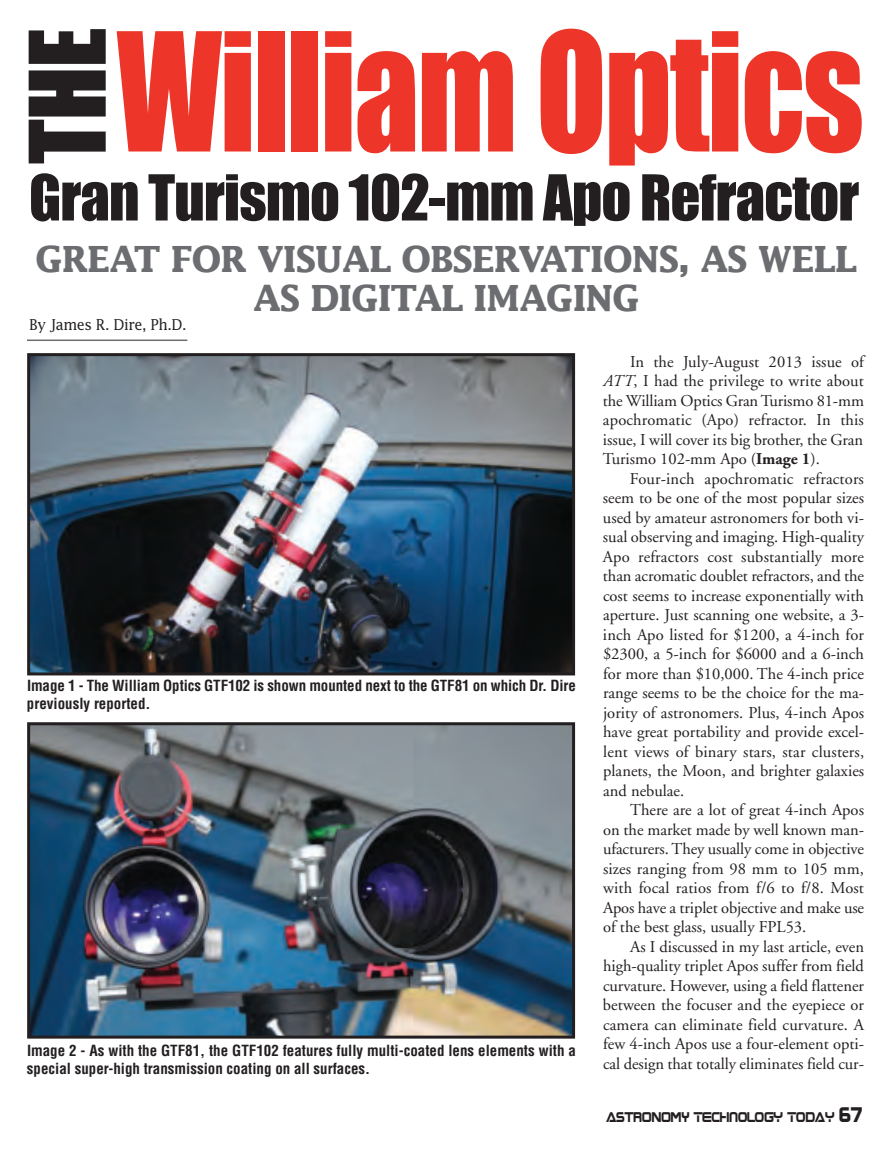
<style>
.page{position:relative;width:891px;height:1161px;background:#fff}
.page>*{position:absolute;margin:0;border:0;box-sizing:border-box;transform-origin:0 0}
.t1{font:152.25px "Impact";letter-spacing:-.015em;color:#ee3529;scale:.85 1}
.t2{font:97.5px "Impact";color:#231f20}
.t3{font:58.5px "Impact";letter-spacing:-.015em;color:#231f20}
.t4{font:700 36px/39px "Lucida";letter-spacing:-.025em;color:#6c6d70;text-align:center;scale:.96 1}
.t5{font:16.5px/19.5px "Adobe Garamond";color:#231f20;text-align:justify}
.t6{font:700 condensed 15px/18px "Helvetica";color:#231f20}
.t7{font:15px "Lucida";letter-spacing:-.025em;color:#231f20;scale:.95 1}
.t8{font:11.4px "Boom Box";color:#231f20;scale:.9 1}
.s1{font-style:italic}
.s2{font-weight:700}
.s3{font-size:17.1px}
</style>
<div class="page">
<hr style="left:27px;top:340px;width:160px;height:1px;background:#6c6d70">
<img style="left:31px;top:357px;width:540px;height:314px">
<div style="left:27px;top:353px;width:548px;height:322px;border:3px solid #231f20"></div>
<img style="left:31px;top:726px;width:540px;height:309px">
<div style="left:27px;top:722px;width:548px;height:317px;border:3px solid #231f20"></div>
<h1 class="t1" style="left:117px;top:10px;width:881px">William Optics</h1>
<h3 class="t3" style="left:29px;top:166px;width:832px">Gran Turismo 102-mm Apo Refractor</h3>
<h2 class="t2" style="left:15px;top:164px;width:138px;rotate:-90deg">THE</h2>
<h3 class="t4" style="left:35px;top:240px;width:858px">GREAT FOR VISUAL OBSERVATIONS, AS WELL<br>AS DIGITAL IMAGING</h3>
<p class="t7" style="left:29px;top:316px;width:167px">By James R. Dire, Ph.D.</p>
<p class="t6" style="left:27px;top:677px;width:550px">Image 1 - The William Optics GTF102 is shown mounted next to the GTF81 on which Dr. Dire previously reported.</p>
<p class="t6" style="left:27px;top:1042px;width:550px">Image 2 - As with the GTF81, the GTF102 features fully multi-coated lens elements with a special super-high transmission coating on all surfaces.</p>
<p class="t5" style="left:603px;top:353px;width:263px;text-indent:27px">In the July-August 2013 issue of <span class="s1">ATT</span>, I had the privilege to write about the William Optics Gran Turismo 81-mm apochromatic (Apo) refractor. In this issue, I will cover its big brother, the Gran Turismo 102-mm Apo (<span class="s2">Image 1</span>).</p>
<p class="t5" style="left:603px;top:470px;width:263px;text-indent:27px">Four-inch apochromatic refractors seem to be one of the most popular sizes used by amateur astronomers for both vi&shy;sual observing and imaging. High-quality Apo refractors cost substantially more than acromatic doublet refractors, and the cost seems to increase exponentially with aperture. Just scanning one website, a 3- inch Apo listed for $1200, a 4-inch for $2300, a 5-inch for $6000 and a 6-inch for more than $10,000. The 4-inch price range seems to be the choice for the ma&shy;jority of astronomers. Plus, 4-inch Apos have great portability and provide excel&shy;lent views of binary stars, star clusters, planets, the Moon, and brighter galaxies and nebulae.</p>
<p class="t5" style="left:603px;top:802px;width:263px;text-indent:27px">There are a lot of great 4-inch Apos on the market made by well known man&shy;ufacturers. They usually come in objective sizes ranging from 98 mm to 105 mm, with focal ratios from f/6 to f/8. Most Apos have a triplet objective and make use of the best glass, usually FPL53.</p>
<p class="t5" style="left:603px;top:938px;width:263px;text-indent:27px">As I discussed in my last article, even high-quality triplet Apos suffer from field curvature. However, using a field flattener between the focuser and the eyepiece or camera can eliminate field curvature. A few 4-inch Apos use a four-element opti&shy;cal design that totally eliminates field cur-</p>
<p class="t8" style="left:606px;top:1112px;width:286px">ASTRONOMY TECHNOLOGY TODAY <span class="s3">67</span></p>
</div>
